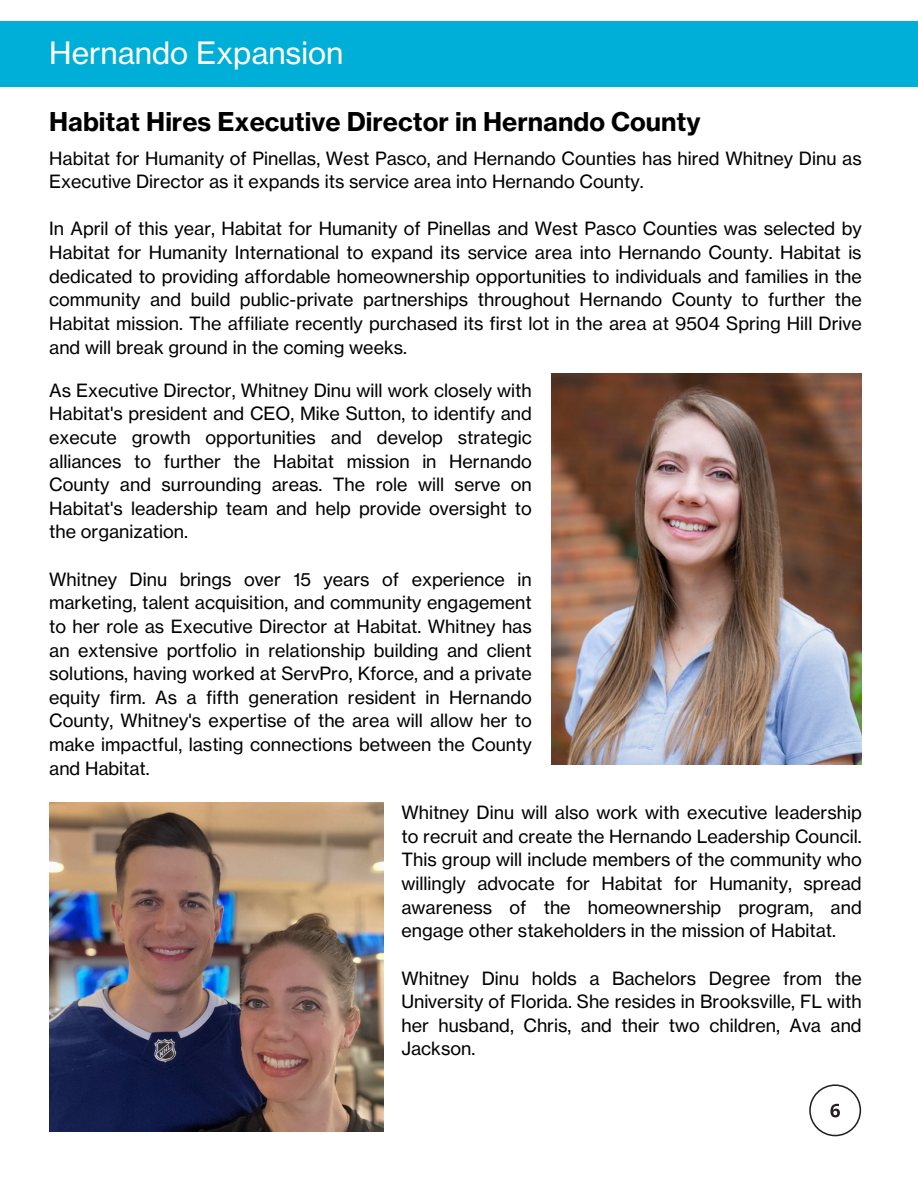
<style>
.page{position:relative;width:918px;height:1188px;background:#fff}
.page>*{position:absolute;margin:0;border:0;box-sizing:border-box;transform-origin:0 0}
.t1{font:30.3px "N Haas Grotesk TX Pro 55 Rg";color:#fff}
.t2{font:25.5px "N Haas Grotesk TX Pro 75 Bd";color:#000}
.t3{font:18px/23.7px "N Haas Grotesk TX Pro 55 Rg";color:#000;text-align:justify}
</style>
<div class="page">
<div style="left:0;top:21px;width:918px;height:66px;background:#00afd7"></div>
<img style="left:551px;top:373px;width:311px;height:392px">
<img style="left:49px;top:803px;width:334px;height:328px">
<svg style="left:809px;top:1084px;width:52px;height:52px"></svg>
<p class="t1" style="left:49px;top:35px;width:296px">Hernando Expansion</p>
<p class="t2" style="left:49px;top:106px;width:653px">Habitat Hires Executive Director in Hernando County</p>
<p class="t3" style="left:49px;top:146px;width:814px">Habitat for Humanity of Pinellas, West Pasco, and Hernando Counties has hired Whitney Dinu as<br>Executive Director as it expands its service area into Hernando County.</p>
<p class="t3" style="left:49px;top:217px;width:814px">In April of this year, Habitat for Humanity of Pinellas and West Pasco Counties was selected by Habitat for Humanity International to expand its service area into Hernando County. Habitat is dedicated to providing affordable homeownership opportunities to individuals and families in the community and build public-private partnerships throughout Hernando County to further the Habitat mission. The affiliate recently purchased its first lot in the area at 9504 Spring Hill Drive and will break ground in the coming weeks.</p>
<p class="t3" style="left:49px;top:378px;width:484px">As Executive Director, Whitney Dinu will work closely with Habitat's president and CEO, Mike Sutton, to identify and execute growth opportunities and develop strategic alliances to further the Habitat mission in Hernando County and surrounding areas. The role will serve on Habitat's leadership team and help provide oversight to the organization.</p>
<p class="t3" style="left:49px;top:567px;width:484px">Whitney Dinu brings over 15 years of experience in marketing, talent acquisition, and community engagement to her role as Executive Director at Habitat. Whitney has an extensive portfolio in relationship building and client solutions, having worked at ServPro, Kforce, and a private equity firm. As a fifth generation resident in Hernando County, Whitney's expertise of the area will allow her to make impactful, lasting connections between the County and Habitat.</p>
<p class="t3" style="left:401px;top:801px;width:462px">Whitney Dinu will also work with executive leadership to recruit and create the Hernando Leadership Council.<br>This group will include members of the community who willingly advocate for Habitat for Humanity, spread awareness of the homeownership program, and engage other stakeholders in the mission of Habitat.</p>
<p class="t3" style="left:401px;top:966px;width:462px">Whitney Dinu holds a Bachelors Degree from the University of Florida. She resides in Brooksville, FL with her husband, Chris, and their two children, Ava and Jackson.</p>
</div>
